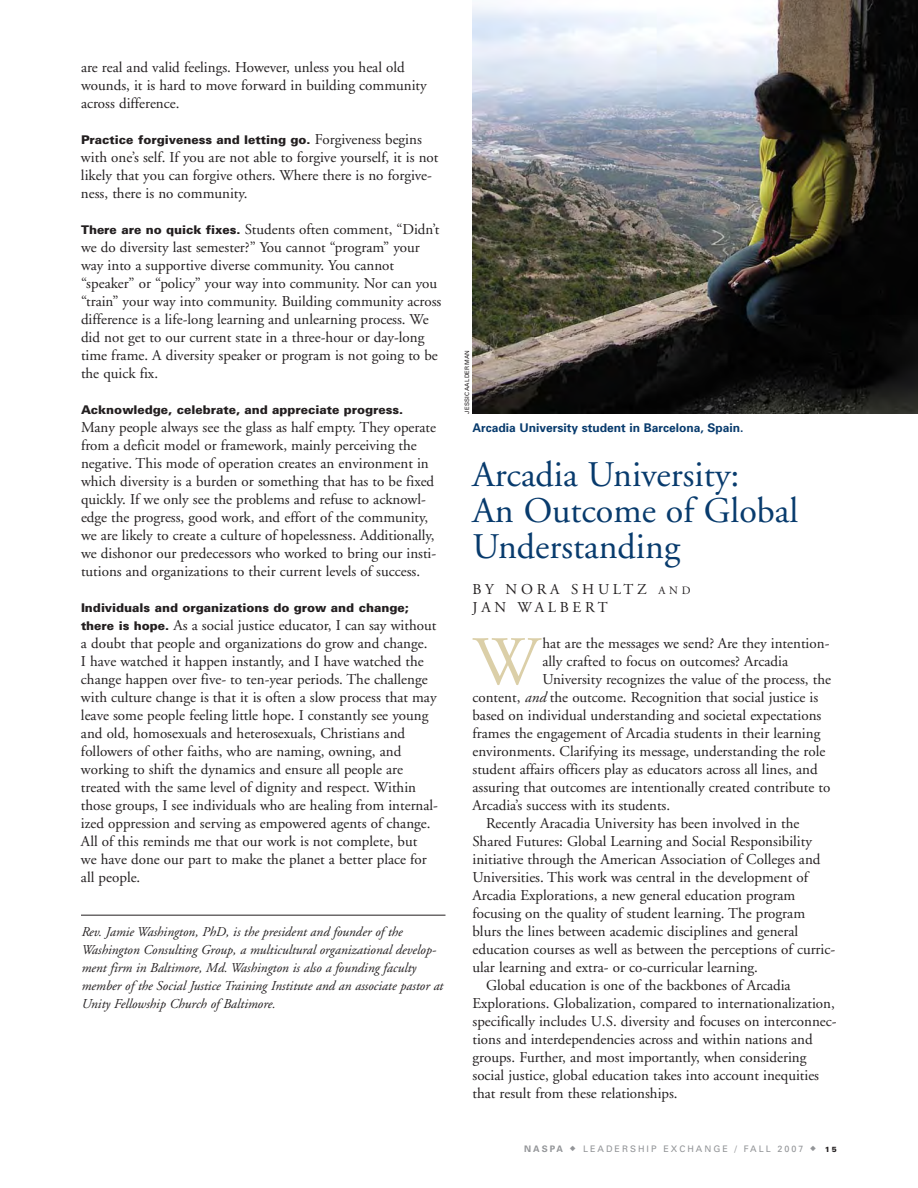
<style>
.page{position:relative;width:918px;height:1188px;background:#fff}
.page>*{position:absolute;margin:0;border:0;box-sizing:border-box;transform-origin:0 0}
.t1{font:69.3px "Adobe Garamond";color:#dbcfa8}
.t2{font:36px/36px "Adobe Garamond";color:#083b6d}
.t3{font:15px/18px "Adobe Garamond";color:#231f20}
.t4{font:15px/18px "Adobe Garamond";letter-spacing:.25em;color:#231f20}
.t5{font:italic 13.5px/18px "Adobe Garamond";color:#231f20}
.t6{font:900 12px "Univers";color:#231f20}
.t7{font:700 12px "Univers";color:#083b6d}
.t8{font:9px "Univers";letter-spacing:.22em;color:#939598}
.t9{font:6px "Univers";letter-spacing:.055em;color:#231f20}
.s1{font-family:"Adobe Garamond";font-weight:400;font-size:15px}
.s2{font-family:"Univers";font-weight:900;font-size:12px}
.s3{font-size:11.25px}
.s4{font-style:italic}
.s5{font-weight:700}
.s6{font-weight:900;font-size:7.5px;color:#231f20}
</style>
<div class="page">
<hr style="left:81px;top:915px;width:365px;height:1px;background:#231f20">
<img style="left:472px;top:0;width:446px;height:414px">
<p class="t3" style="left:81px;top:60px;width:347px">are real and valid feelings. However, unless you heal old wounds, it is hard to move forward in building community across difference.</p>
<p class="t6" style="left:81px;top:135px;width:342px">Practice forgiveness and letting go. <span class="s1">Forgiveness begins</span></p>
<p class="t3" style="left:81px;top:150px;width:359px">with one’s self. If you are not able to forgive yourself, it is not likely that you can forgive others. Where there is no forgive&shy;ness, there is no community.</p>
<p class="t3" style="left:81px;top:222px;width:362px"><span class="s2">There are no quick fixes.</span> Students often comment, “Didn’t we do diversity last semester?” You cannot “program” your way into a supportive diverse community. You cannot “speaker” or “policy” your way into community. Nor can you “train” your way into community. Building community across difference is a life-long learning and unlearning process. We did not get to our current state in a three-hour or day-long time frame. A diversity speaker or program is not going to be the quick fix.</p>
<p class="t6" style="left:81px;top:405px;width:324px">Acknowledge, celebrate, and appreciate progress.</p>
<p class="t3" style="left:81px;top:420px;width:357px">Many people always see the glass as half empty. They operate from a deficit model or framework, mainly perceiving the negative. This mode of operation creates an environment in which diversity is a burden or something that has to be fixed quickly. If we only see the problems and refuse to acknowl&shy;edge the progress, good work, and effort of the community, we are likely to create a culture of hopelessness. Additionally, we dishonor our predecessors who worked to bring our insti&shy;tutions and organizations to their current levels of success.</p>
<p class="t6" style="left:81px;top:603px;width:329px">Individuals and organizations do grow and change;</p>
<p class="t3" style="left:81px;top:618px;width:359px"><span class="s2">there is hope.</span> As a social justice educator, I can say without a doubt that people and organizations do grow and change.<br>I have watched it happen instantly, and I have watched the change happen over five- to ten-year periods. The challenge with culture change is that it is often a slow process that may leave some people feeling little hope. I constantly see young and old, homosexuals and heterosexuals, Christians and followers of other faiths, who are naming, owning, and working to shift the dynamics and ensure all people are treated with the same level of dignity and respect. Within those groups, I see individuals who are healing from internal&shy;ized oppression and serving as empowered agents of change.<br>All of this reminds me that our work is not complete, but<br>we have done our part to make the planet a better place for all people.</p>
<p class="t5" style="left:81px;top:924px;width:363px">Rev. Jamie Washington, PhD, is the president and founder of the Washington Consulting Group, a multicultural organizational develop&shy;ment firm in Baltimore, Md. Washington is also a founding faculty member of the Social Justice Training Institute and an associate pastor at Unity Fellowship Church of Baltimore.</p>
<p class="t9" style="left:465px;top:414px;width:66px;rotate:-90deg">JESSICAALDERMAN</p>
<p class="t7" style="left:472px;top:423px;width:273px">Arcadia University student in Barcelona, Spain.</p>
<h2 class="t2" style="left:472px;top:460px;width:327px">Arcadia University:<br>An Outcome of Global<br>Understanding</h2>
<p class="t4" style="left:472px;top:582px;width:219px">BY NORA SHULTZ <span class="s3">AND<br></span>JAN WALBERT</p>
<h1 class="t1" style="left:473px;top:634px;width:68px">W</h1>
<p class="t3" style="left:542px;top:636px;width:289px">hat are the messages we send? Are they intention-</p>
<p class="t3" style="left:542px;top:654px;width:247px">ally crafted to focus on outcomes? Arcadia</p>
<p class="t3" style="left:542px;top:672px;width:290px">University recognizes the value of the process, the</p>
<p class="t3" style="left:472px;top:690px;width:347px">content, <span class="s4">and</span> the outcome. Recognition that social justice is</p>
<p class="t3" style="left:472px;top:708px;width:350px">based on individual understanding and societal expectations</p>
<p class="t3" style="left:472px;top:726px;width:349px">frames the engagement of Arcadia students in their learning</p>
<p class="t3" style="left:472px;top:744px;width:354px">environments. Clarifying its message, understanding the role</p>
<p class="t3" style="left:472px;top:762px;width:347px">student affairs officers play as educators across all lines, and</p>
<p class="t3" style="left:472px;top:780px;width:359px">assuring that outcomes are intentionally created contribute to</p>
<p class="t3" style="left:472px;top:798px;width:199px">Arcadia’s success with its students.</p>
<p class="t3" style="left:486px;top:816px;width:315px">Recently Aracadia University has been involved in the</p>
<p class="t3" style="left:472px;top:834px;width:341px">Shared Futures: Global Learning and Social Responsibility</p>
<p class="t3" style="left:472px;top:852px;width:350px">initiative through the American Association of Colleges and</p>
<p class="t3" style="left:472px;top:870px;width:337px">Universities. This work was central in the development of</p>
<p class="t3" style="left:472px;top:888px;width:324px">Arcadia Explorations, a new general education program</p>
<p class="t3" style="left:472px;top:906px;width:334px">focusing on the quality of student learning. The program</p>
<p class="t3" style="left:472px;top:924px;width:327px">blurs the lines between academic disciplines and general</p>
<p class="t3" style="left:472px;top:942px;width:364px">education courses as well as between the perceptions of curric-</p>
<p class="t3" style="left:472px;top:960px;width:287px">ular learning and extra- or co-curricular learning.</p>
<p class="t3" style="left:486px;top:978px;width:306px">Global education is one of the backbones of Arcadia</p>
<p class="t3" style="left:472px;top:996px;width:364px">Explorations. Globalization, compared to internationalization,</p>
<p class="t3" style="left:472px;top:1014px;width:366px">specifically includes U.S. diversity and focuses on interconnec-</p>
<p class="t3" style="left:472px;top:1032px;width:342px">tions and interdependencies across and within nations and</p>
<p class="t3" style="left:472px;top:1050px;width:335px">groups. Further, and most importantly, when considering</p>
<p class="t3" style="left:472px;top:1068px;width:348px">social justice, global education takes into account inequities</p>
<p class="t3" style="left:472px;top:1086px;width:207px">that result from these relationships.</p>
<p class="t8" style="left:524px;top:1146px;width:314px"><span class="s5">NASPA</span> ◆ LEADERSHIP EXCHANGE / FALL 2007 ◆ <span class="s6">15</span></p>
</div>
